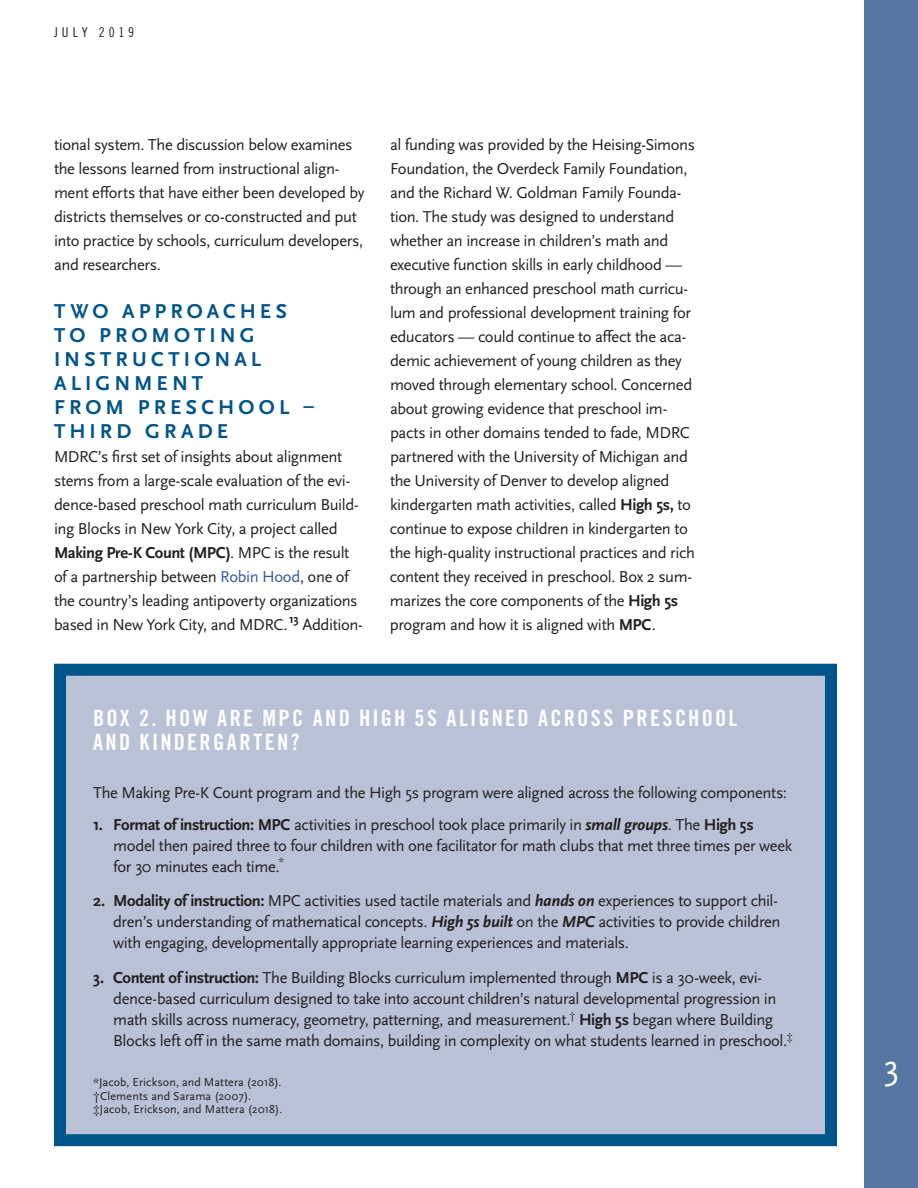
<style>
.page{position:relative;width:918px;height:1188px;background:#fff}
.page>*{position:absolute;margin:0;border:0;box-sizing:border-box;transform-origin:0 0}
.t1{font:36px "Scala Sans OT";color:#fff}
.Figure_Box_Head{font:22.5px/24px "Trade Gothic LT Std Bd Cn 20";letter-spacing:.105em;color:#fff}
.Policy_Brief_-_Subhe{font:700 21px/24px "Scala Sans OT";letter-spacing:.195em;color:#01558a}
.Policy_Brief_-_Parag{font:16.5px/24px "Scala Sans OT";letter-spacing:-.025em;color:#231f20}
.Box_Text{font:16.5px "Scala Sans OT";letter-spacing:-.025em;color:#231f20}
.t2{font:13.5px "Trade Gothic LT Std Cn 18";letter-spacing:.285em;color:#231f20}
.t3{font:700 12.3px "Scala Sans OT";color:#231f20}
.Box_Footnote{font:12px "Scala Sans OT";letter-spacing:.01em;color:#231f20}
.s1{font-weight:700}
.s2{color:#3a54a4}
.s3{font-weight:700;font-style:italic}
</style>
<div class="page">
<div style="left:864px;top:0;width:54px;height:1188px;background:#5876a2"></div>
<div style="left:60px;top:670px;width:771px;height:470px;background:#b9c1d7"></div>
<div style="left:54px;top:664px;width:783px;height:482px;border:12px solid #01558a"></div>
<p class="t2" style="left:54px;top:24px;width:82px">JULY 2019</p>
<p class="Policy_Brief_-_Parag" style="left:54px;top:133px;width:312px">tional system. The discussion below examines the lessons learned from instructional align&shy;ment efforts that have either been developed by districts themselves or co-constructed and put into practice by schools, curriculum developers, and researchers.</p>
<p class="Policy_Brief_-_Subhe" style="left:54px;top:300px;width:261px">TWO APPROACHES<br>TO PROMOTING<br>INSTRUCTIONAL<br>ALIGNMENT<br>FROM PRESCHOOL –<br>THIRD GRADE</p>
<p class="Policy_Brief_-_Parag" style="left:54px;top:445px;width:306px">MDRC’s first set of insights about alignment stems from a large-scale evaluation of the evi&shy;dence-based preschool math curriculum Build&shy;ing Blocks in New York City, a project called <span class="s1">Making Pre-K Count (MPC)</span>. MPC is the result of a partnership between <span class="s2">Robin Hood</span>, one of</p>
<p class="Policy_Brief_-_Parag" style="left:54px;top:589px;width:305px">the country’s leading antipoverty organizations based in New York City, and MDRC.</p>
<p class="t3" style="left:289px;top:612px;width:11px">13</p>
<p class="Policy_Brief_-_Parag" style="left:302px;top:613px;width:62px">Addition-</p>
<p class="Policy_Brief_-_Parag" style="left:390px;top:133px;width:307px">al funding was provided by the Heising-Simons Foundation, the Overdeck Family Foundation, and the Richard W. Goldman Family Founda&shy;tion. The study was designed to understand whether an increase in children’s math and executive function skills in early childhood — through an enhanced preschool math curricu&shy;lum and professional development training for educators — could continue to affect the aca&shy;demic achievement of young children as they moved through elementary school. Concerned about growing evidence that preschool im&shy;pacts in other domains tended to fade, MDRC partnered with the University of Michigan and the University of Denver to develop aligned kindergarten math activities, called <span class="s1">High 5s,</span> to continue to expose children in kindergarten to the high-quality instructional practices and rich content they received in preschool. Box 2 sum&shy;marizes the core components of the <span class="s1">High 5s </span>program and how it is aligned with <span class="s1">MPC</span>.</p>
<p class="Figure_Box_Head" style="left:93px;top:706px;width:646px">BOX 2. HOW ARE MPC AND HIGH 5S ALIGNED ACROSS PRESCHOOL<br>AND KINDERGARTEN?</p>
<p class="Box_Text" style="left:93px;top:784px;width:695px">The Making Pre-K Count program and the High 5s program were aligned across the following components:</p>
<p class="Policy_Brief_-_Parag" style="left:113px;top:814px;width:681px;line-height:21px;text-indent:-20px"><span class="s1">1. Format of instruction: MPC</span> activities in preschool took place primarily in <span class="s3">small groups</span>. The <span class="s1">High 5s </span>model then paired three to four children with one facilitator for math clubs that met three times per week for 30 minutes each time.<sup>*</sup></p>
<p class="Policy_Brief_-_Parag" style="left:113px;top:891px;width:669px;line-height:21px;text-indent:-20px"><span class="s1">2. Modality of instruction:</span> MPC activities used tactile materials and <span class="s3">hands on</span> experiences to support chil&shy;dren’s understanding of mathematical concepts. <span class="s3">High 5s built</span> on the <span class="s3">MPC</span> activities to provide children with engaging, developmentally appropriate learning experiences and materials.</p>
<p class="Policy_Brief_-_Parag" style="left:113px;top:967px;width:681px;line-height:21px;text-indent:-20px"><span class="s1">3. Content of instruction:</span> The Building Blocks curriculum implemented through <span class="s1">MPC</span> is a 30-week, evi&shy;dence-based curriculum designed to take into account children’s natural developmental progression in math skills across numeracy, geometry, patterning, and measurement.<sup>†</sup> <span class="s1">High 5s</span> began where Building Blocks left off in the same math domains, building in complexity on what students learned in preschool.<sup>‡</sup></p>
<p class="Box_Footnote" style="left:93px;top:1076px;width:190px">*Jacob, Erickson, and Mattera (2018).</p>
<p class="Box_Footnote" style="left:93px;top:1089px;width:160px">†Clements and Sarama (2007).</p>
<p class="Box_Footnote" style="left:93px;top:1103px;width:191px">‡Jacob, Erickson, and Mattera (2018).</p>
<h1 class="t1" style="left:883px;top:1048px;width:17px">3</h1>
</div>
